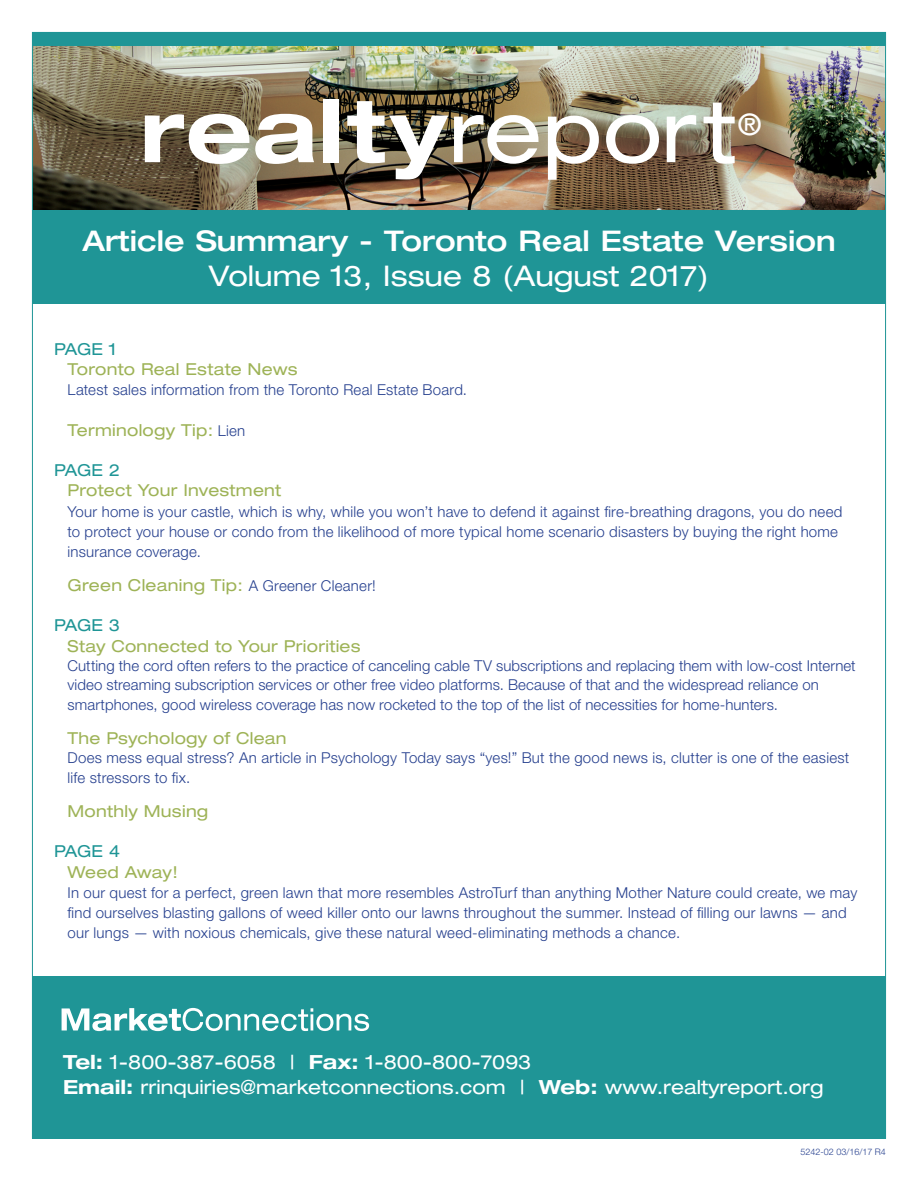
<style>
.page{position:relative;width:918px;height:1188px;background:#fff}
.page>*{position:absolute;margin:0;border:0;box-sizing:border-box;transform-origin:0 0}
.t1{font:700 expanded 87px "Helvetica Neue";letter-spacing:.015em;color:#fff}
.t2{font:expanded 29.7px "Helvetica Neue";color:#fff}
.t3{font:500 expanded 28.5px "Helvetica Neue";color:#fff}
.t4{font:expanded 28.5px "Helvetica Neue";color:#fff}
.t5{font:expanded 19.5px/25.5px "Helvetica Neue";color:#fff}
.t6{font:expanded 16.5px "Helvetica Neue";letter-spacing:.015em;color:#9eb357}
.t7{font:expanded 16.5px "Helvetica Neue";letter-spacing:-.025em;color:#1f9596}
.t8{font:expanded 16.5px "Helvetica Neue";letter-spacing:-.005em;color:#9eb357}
.t9{font:300 15px/20.2px "Helvetica Neue LT Std";letter-spacing:.015em;color:#253f8e}
.t10{font:300 9px "Helvetica Neue LT Std";color:#253f8e}
.s1{font-weight:400}
.s2{font-family:"Helvetica Neue LT Std";font-weight:300;font-stretch:normal;font-size:15px;color:#253f8e}
.s3{font-weight:700}
</style>
<div class="page">
<img style="left:34px;top:46px;width:850px;height:164px">
<div style="left:32px;top:977px;width:854px;height:162px;background:#1f9596"></div>
<div style="left:32px;top:32px;width:854px;height:14px;background:#1f9596"></div>
<div style="left:32px;top:210px;width:854px;height:94px;background:#1f9596"></div>
<svg style="left:62px;top:1008px;width:307px;height:23px"></svg>
<h1 class="t1" style="left:140px;top:77px;width:598px">realty<span class="s1">report</span></h1>
<h2 class="t2" style="left:738px;top:106px;width:25px">®</h2>
<h3 class="t3" style="left:82px;top:224px;width:755px">Article Summary - Toronto Real Estate Version</h3>
<h3 class="t4" style="left:209px;top:258px;width:502px">Volume 13, Issue 8 (August 2017)</h3>
<p class="t7" style="left:54px;top:339px;width:64px">PAGE 1</p>
<p class="t6" style="left:67px;top:359px;width:232px">Toronto Real Estate News</p>
<p class="t9" style="left:68px;top:379px;width:401px">Latest sales information from the Toronto Real Estate Board.</p>
<p class="t6" style="left:68px;top:420px;width:179px">Terminology Tip: <span class="s2">Lien</span></p>
<p class="t7" style="left:54px;top:460px;width:68px">PAGE 2</p>
<p class="t6" style="left:67px;top:480px;width:215px">Protect Your Investment</p>
<p class="t9" style="left:68px;top:501px;width:776px">Your home is your castle, which is why, while you won’t have to defend it against fire-breathing dragons, you do need to protect your house or condo from the likelihood of more typical home scenario disasters by buying the right home insurance coverage.</p>
<p class="t6" style="left:68px;top:575px;width:310px">Green Cleaning Tip: <span class="s2">A Greener Cleaner!</span></p>
<p class="t7" style="left:54px;top:615px;width:68px">PAGE 3</p>
<p class="t6" style="left:67px;top:636px;width:295px">Stay Connected to Your Priorities</p>
<p class="t9" style="left:68px;top:655px;width:790px;line-height:19.6px">Cutting the cord often refers to the practice of canceling cable TV subscriptions and replacing them with low-cost Internet video streaming subscription services or other free video platforms. Because of that and the widespread reliance on smartphones, good wireless coverage has now rocketed to the top of the list of necessities for home-hunters.</p>
<p class="t6" style="left:68px;top:728px;width:221px">The Psychology of Clean</p>
<p class="t9" style="left:68px;top:747px;width:783px">Does mess equal stress? An article in Psychology Today says “yes!” But the good news is, clutter is one of the easiest life stressors to fix.</p>
<p class="t6" style="left:68px;top:801px;width:142px">Monthly Musing</p>
<p class="t7" style="left:54px;top:842px;width:68px">PAGE 4</p>
<p class="t8" style="left:68px;top:862px;width:112px">Weed Away!</p>
<p class="t9" style="left:68px;top:882px;width:791px">In our quest for a perfect, green lawn that more resembles AstroTurf than anything Mother Nature could create, we may find ourselves blasting gallons of weed killer onto our lawns throughout the summer. Instead of filling our lawns — and our lungs — with noxious chemicals, give these natural weed-eliminating methods a chance.</p>
<h3 class="t5" style="left:63px;top:1049px;width:762px"><span class="s3">Tel:</span> 1-800-387-6058 | <span class="s3">Fax:</span> 1-800-800-7093<br><span class="s3">Email:</span> rrinquiries@marketconnections.com | <span class="s3">Web:</span> www.realtyreport.org</h3>
<p class="t10" style="left:801px;top:1147px;width:87px">5242-02 03/16/17 R4</p>
</div>
